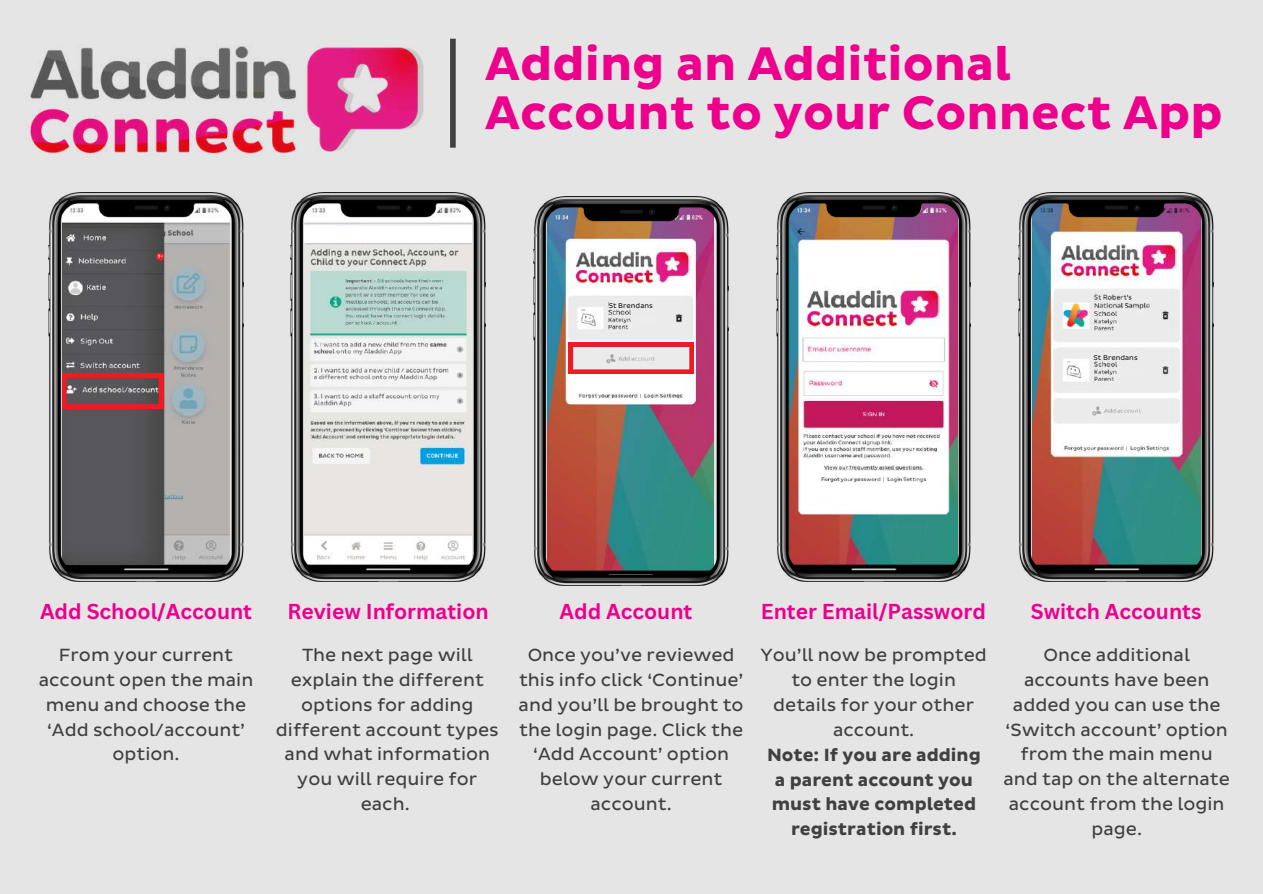
<style>
.page{position:relative;width:1263px;height:894px;background:#fff}
.page>*{position:absolute;margin:0;border:0;box-sizing:border-box;transform-origin:0 0}
.t1{font:700 48px/48.3px "Pluto Sans";color:#ec008c}
.t2{font:700 21px "Canva Sans";color:#ec008c}
.t3{font:18px/24.8px "Pluto Sans";color:#404040;text-align:center}
.t4{font:700 18px/24.8px "Pluto Sans";color:#404040;text-align:center}
.t5{font:7.05px "Pluto Sans";color:#1f1f1f}
</style>
<div class="page">
<div style="left:0;top:0;width:1263px;height:893px;background:#e5e5e5"></div>
<div style="left:450px;top:39px;width:6px;height:109px;background:#404040"></div>
<img style="left:291px;top:192px;width:195px;height:389px">
<img style="left:49px;top:192px;width:194px;height:389px">
<img style="left:776px;top:192px;width:195px;height:389px">
<img style="left:1019px;top:192px;width:194px;height:389px">
<img style="left:534px;top:196px;width:194px;height:389px">
<img style="left:27px;top:45px;width:397px;height:109px">
<svg style="left:62px;top:374px;width:101px;height:34px"></svg>
<svg style="left:569px;top:342px;width:124px;height:32px"></svg>
<div style="left:335px;top:227px;width:102px;height:13px;background:#fff"></div>
<div style="left:631px;top:316px;width:26px;height:8px;background:#ececec"></div>
<div style="left:1117px;top:368px;width:25px;height:8px;background:#ececec"></div>
<div style="left:1094px;top:352px;width:44px;height:8px;background:#ececec"></div>
<div style="left:609px;top:300px;width:44px;height:7px;background:#ececec"></div>
<h1 class="t1" style="left:485px;top:41px;width:739px">Adding an Additional<br>Account to your Connect App</h1>
<p class="t5" style="left:609px;top:301px;width:46px">St Brendans</p>
<p class="t5" style="left:1093px;top:353px;width:46px">St Brendans</p>
<p class="t2" style="left:40px;top:596px;width:214px">Add School/Account</p>
<p class="t3" style="left:39px;top:643px;width:216px">From your current account open the main menu and choose the ‘Add school/account’ option.</p>
<p class="t2" style="left:288px;top:596px;width:203px">Review Information</p>
<p class="t3" style="left:276px;top:643px;width:224px">The next page will explain the different options for adding different account types and what information you will require for each.</p>
<p class="t2" style="left:560px;top:596px;width:134px">Add Account</p>
<p class="t3" style="left:519px;top:643px;width:227px">Once you’ve reviewed this info click ‘Continue’ and you’ll be brought to the login page. Click the ‘Add Account’ option below your current account.</p>
<p class="t2" style="left:761px;top:596px;width:227px">Enter Email/Password</p>
<p class="t3" style="left:760px;top:643px;width:228px">You’ll now be prompted to enter the login details for your other account.</p>
<p class="t4" style="left:767px;top:742px;width:215px">Note: If you are adding a parent account you must have completed registration first.</p>
<p class="t2" style="left:1031px;top:596px;width:172px">Switch Accounts</p>
<p class="t3" style="left:1003px;top:643px;width:228px">Once additional accounts have been added you can use the ‘Switch account’ option from the main menu and tap on the alternate account from the login page.</p>
</div>
